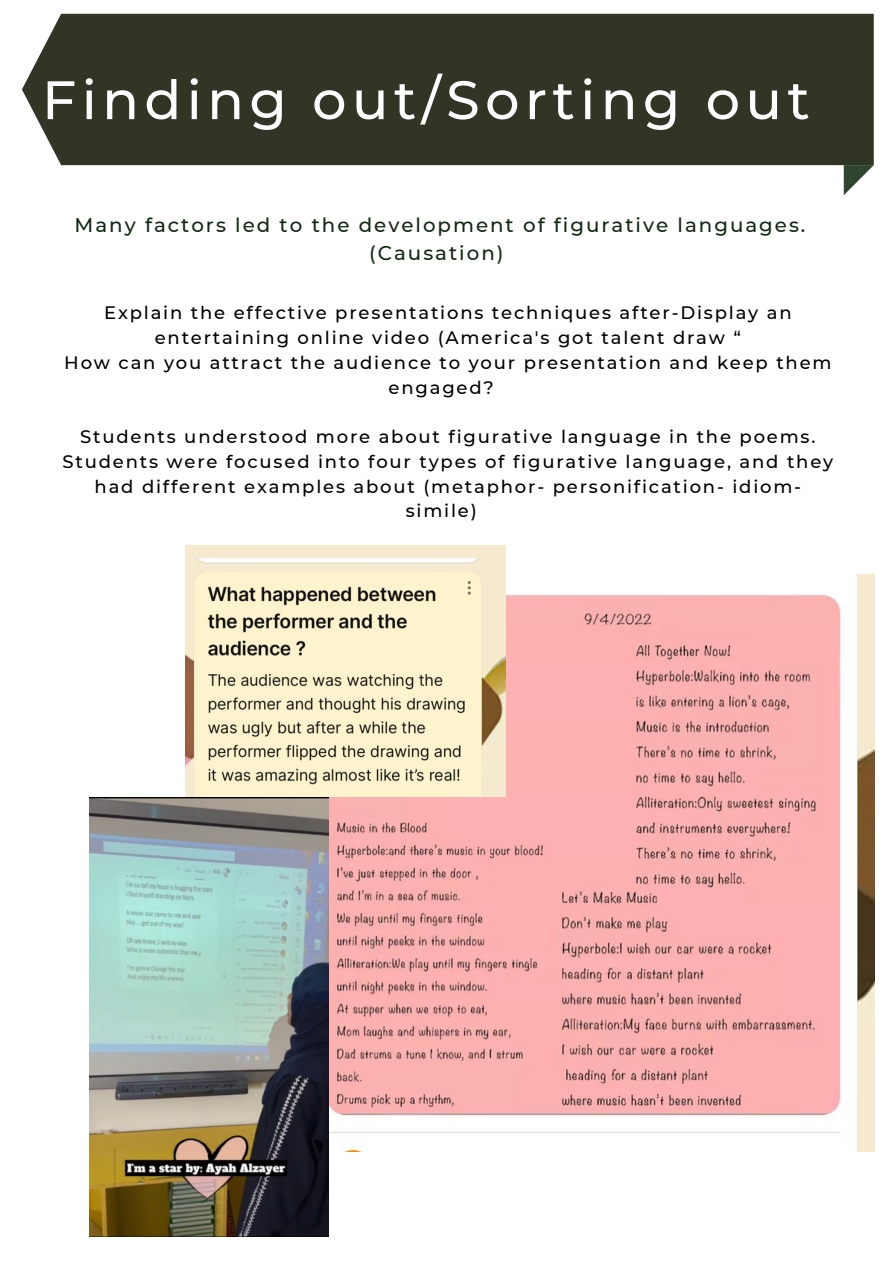
<style>
.page{position:relative;width:894px;height:1264px;background:#fff}
.page>*{position:absolute;margin:0;border:0;box-sizing:border-box;transform-origin:0 0}
.t1{font:500 54px "Montserrat";letter-spacing:.1em;color:#fff}
.t2{font:500 19.8px/27.6px "Montserrat";letter-spacing:.1em;color:#112912;text-align:center}
.t3{font:500 18px/24.8px "Montserrat";letter-spacing:.1em;color:#000;text-align:center}
</style>
<div class="page">
<svg style="left:843px;top:165px;width:30px;height:30px"></svg>
<div style="left:22px;top:14px;width:851px;height:151px;background:#313526"></div>
<img style="left:328px;top:575px;width:545px;height:576px">
<img style="left:185px;top:545px;width:320px;height:252px">
<img style="left:89px;top:797px;width:239px;height:439px">
<p class="t1" style="left:42px;top:67px;width:769px">Finding out/Sorting out</p>
<p class="t2" style="left:74px;top:211px;width:732px">Many factors led to the development of figurative languages. (Causation)</p>
<p class="t3" style="left:104px;top:300px;width:688px">Explain the effective presentations techniques after-Display an entertaining online video (America's got talent draw “</p>
<p class="t3" style="left:388px;top:350px;width:444px;text-align:left;text-indent:-324px">How can you attract the audience to your presentation and keep them engaged?</p>
<p class="t3" style="left:80px;top:424px;width:736px">Students understood more about figurative language in the poems.</p>
<p class="t3" style="left:62px;top:449px;width:772px">Students were focused into four types of figurative language, and they</p>
<p class="t3" style="left:95px;top:474px;width:707px">had different examples about (metaphor- personification- idiom-</p>
<p class="t3" style="left:405px;top:498px;width:73px">simile)</p>
</div>
